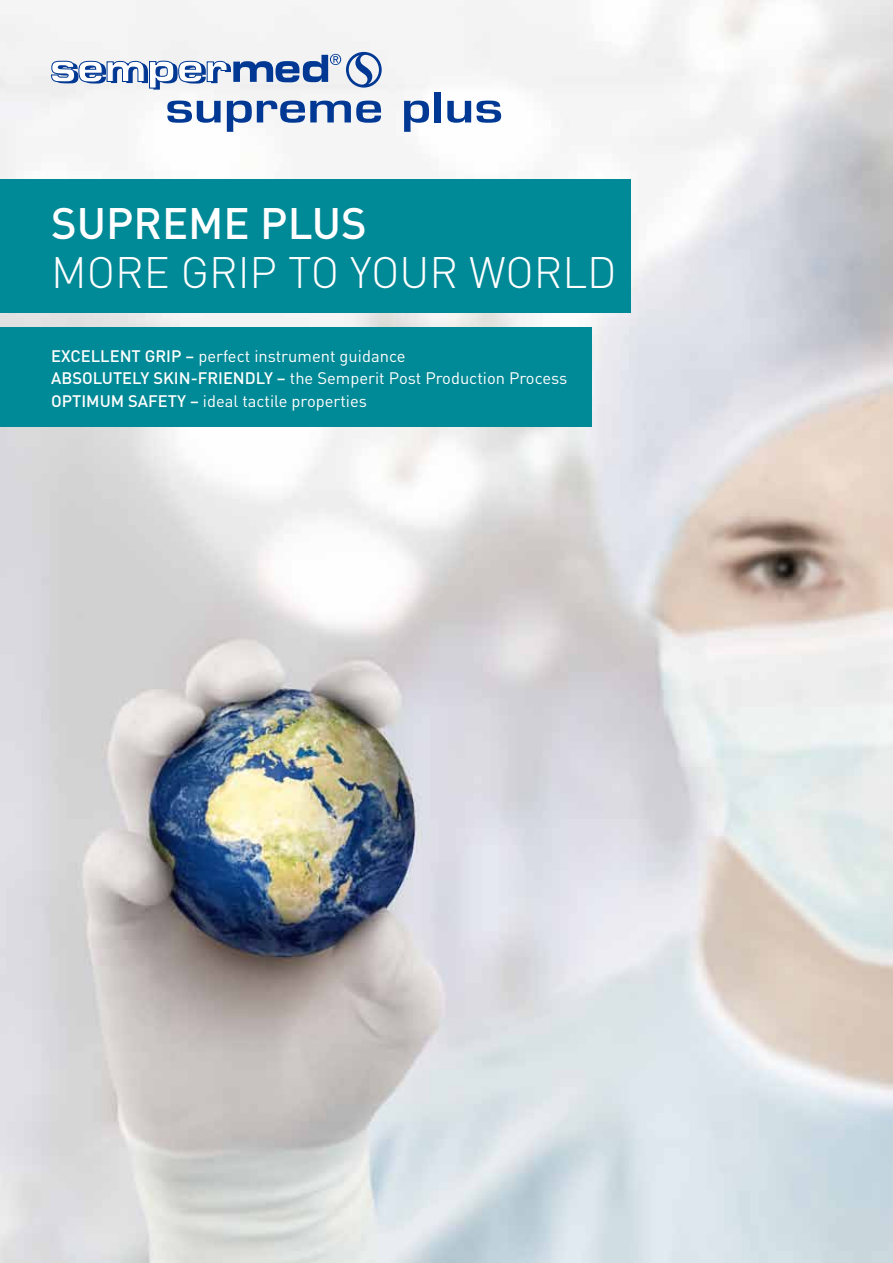
<style>
.page{position:relative;width:893px;height:1263px;background:#fff}
.page>*{position:absolute;margin:0;border:0;box-sizing:border-box;transform-origin:0 0}
.t1{font:300 43.5px/49.5px "DIN";color:#fff}
.t2{font:600 41.25px "Eurostile";color:#003894;scale:1.24 1}
.t3{font:16.5px/22.5px "DIN";color:#fff}
.s1{font-weight:500}
</style>
<div class="page">
<img style="left:0;top:0;width:893px;height:1263px">
<div style="left:0;top:179px;width:630px;height:134px;background:#008996"></div>
<div style="left:0;top:327px;width:591px;height:100px;background:#008996"></div>
<svg style="left:51px;top:49px;width:331px;height:53px"></svg>
<p class="t2" style="left:165px;top:81px;width:274px">supreme plus</p>
<p class="t1" style="left:51px;top:198px;width:567px"><span class="s1">SUPREME PLUS<br></span>MORE GRIP TO YOUR WORLD</p>
<p class="t3" style="left:51px;top:344px;width:518px"><span class="s1">EXCELLENT GRIP –</span> perfect instrument guidance<br><span class="s1">ABSOLUTELY SKIN-FRIENDLY –</span> the Semperit Post Production Process<br><span class="s1">OPTIMUM SAFETY –</span> ideal tactile properties</p>
</div>
